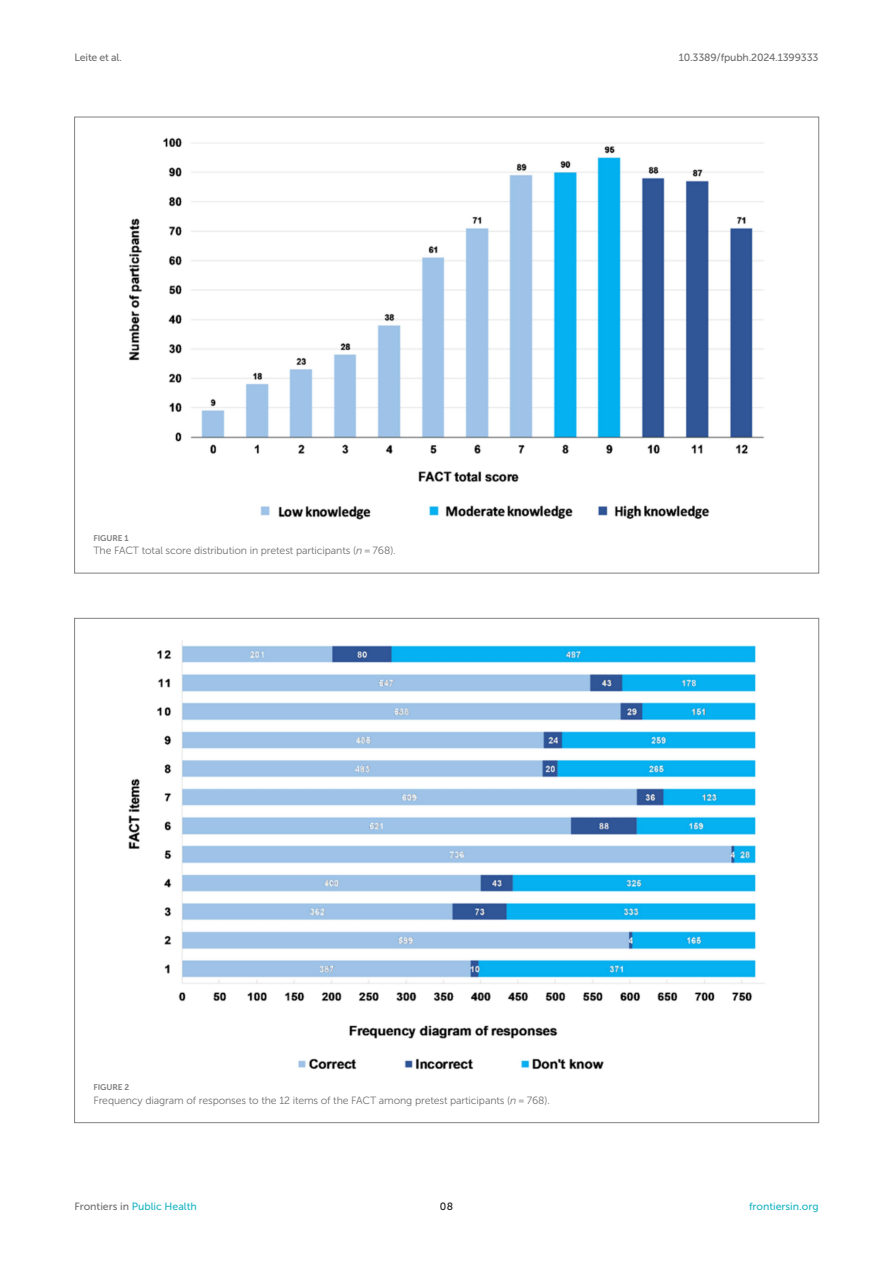
<style>
.page{position:relative;width:893px;height:1263px;background:#fff}
.page>*{position:absolute;margin:0;border:0;box-sizing:border-box;transform-origin:0 0}
.FIG_LEG{font:10.5px "Museo Sans 300";letter-spacing:-.01em;color:#706f70}
.t1{font:10.5px "Museo Sans 500";color:#1db5c3}
.t2{font:10.5px "Museo Sans 500";letter-spacing:-.015em;color:#706f70}
.t3{font:10.5px "Museo Sans 500";color:#1b1c1b}
.FIG_HD{font:8.25px "Museo Sans 700";letter-spacing:-.01em;color:#7e7f7f}
.s1{font-style:italic}
.s2{color:#706f70}
</style>
<div class="page">
<img style="left:129px;top:138px;width:635px;height:382px">
<img style="left:128px;top:640px;width:636px;height:430px">
<p class="t2" style="left:74px;top:51px;width:49px">Leite et al.</p>
<p class="t2" style="left:679px;top:51px;width:141px">10.3389/fpubh.2024.1399333</p>
<p class="FIG_HD" style="left:94px;top:533px;width:37px">FIGURE 1</p>
<p class="FIG_LEG" style="left:94px;top:545px;width:304px">The FACT total score distribution in pretest participants (<span class="s1">n</span> = 768).</p>
<p class="FIG_HD" style="left:94px;top:1083px;width:37px">FIGURE 2</p>
<p class="FIG_LEG" style="left:94px;top:1094px;width:458px">Frequency diagram of responses to the 12 items of the FACT among pretest participants (<span class="s1">n</span> = 768).</p>
<p class="t1" style="left:74px;top:1200px;width:124px"><span class="s2">Frontiers in</span> Public Health</p>
<p class="t3" style="left:440px;top:1200px;width:15px">08</p>
<p class="t1" style="left:749px;top:1200px;width:71px">frontiersin.org</p>
</div>
